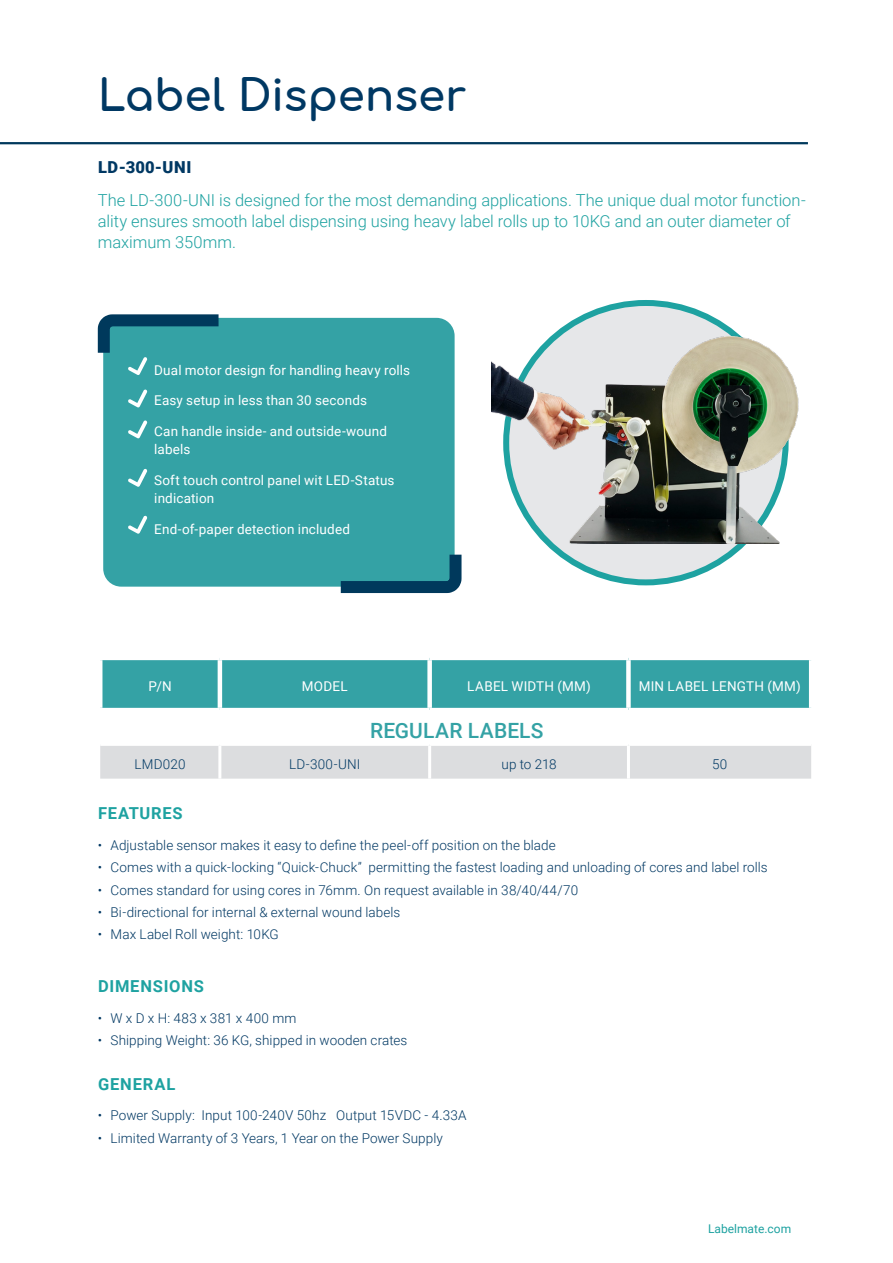
<style>
.page{position:relative;width:893px;height:1263px;background:#fff}
.page>*{position:absolute;margin:0;border:0;box-sizing:border-box;transform-origin:0 0}
.Product_title{font:700 43.5px "Comfortaa";letter-spacing:-.005em;color:#003863}
.Tussen_Titel_Tabel{font:500 21px "Roboto";letter-spacing:.005em;color:#34a2a5}
.Product_intro{font:300 16.5px/21px "Roboto";letter-spacing:-.005em;color:#1ea2a1}
.Optional_subtitle{font:700 16.5px "Roboto";letter-spacing:.045em;color:#1ea2a1}
.Product_subtitle{font:900 16.5px "Roboto";letter-spacing:.035em;color:#003863}
.Broodtekst{font:300 13.5px "Roboto";letter-spacing:.005em;color:#003863}
.Benefits{font:13.5px/18px "Roboto";letter-spacing:.01em;color:#fff}
.Broodtekst-2{font:300 13.5px "Roboto";letter-spacing:.025em;color:#003863}
.t1{font:12px "Roboto";color:#1ea2a1}
</style>
<div class="page">
<hr style="left:0;top:142px;width:808px;height:2px;background:#00395c">
<svg style="left:506px;top:303px;width:280px;height:279px;background:#c9dadc"></svg>
<div style="left:103px;top:318px;width:352px;height:269px;background:#34a2a5;border-radius:18px"></div>
<svg style="left:128px;top:389px;width:19px;height:18px"></svg>
<svg style="left:128px;top:420px;width:19px;height:18px"></svg>
<svg style="left:128px;top:515px;width:19px;height:19px"></svg>
<svg style="left:97px;top:314px;width:128px;height:61px"></svg>
<svg style="left:335px;top:549px;width:127px;height:45px"></svg>
<svg style="left:128px;top:469px;width:19px;height:18px"></svg>
<div style="left:102px;top:660px;width:707px;height:48px;background:#34a2a5"></div>
<div style="left:100px;top:746px;width:711px;height:33px;background:#dcdddf"></div>
<hr style="left:428px;top:746px;width:3px;height:33px;background:#fff">
<hr style="left:627px;top:746px;width:3px;height:33px;background:#fff">
<div style="left:427px;top:660px;width:5px;height:48px;background:#fff"></div>
<div style="left:626px;top:660px;width:5px;height:48px;background:#fff"></div>
<hr style="left:218px;top:660px;width:4px;height:48px;background:#fff">
<hr style="left:218px;top:746px;width:3px;height:33px;background:#fff">
<img style="left:492px;top:333px;width:307px;height:210px">
<p class="Product_title" style="left:98px;top:55px;width:370px">Label Dispenser</p>
<p class="Product_subtitle" style="left:98px;top:155px;width:95px">LD-300-UNI</p>
<p class="Product_intro" style="left:98px;top:189px;width:709px">The LD-300-UNI is designed for the most demanding applications. The unique dual motor function&shy;ality ensures smooth label dispensing using heavy label rolls up to 10KG and an outer diameter of maximum 350mm.</p>
<p class="Benefits" style="left:154px;top:360px;width:258px">Dual motor design for handling heavy rolls</p>
<p class="Benefits" style="left:154px;top:391px;width:214px">Easy setup in less than 30 seconds</p>
<p class="Benefits" style="left:154px;top:422px;width:234px">Can handle inside- and outside-wound labels</p>
<p class="Benefits" style="left:154px;top:470px;width:242px">Soft touch control panel wit LED-Status indication</p>
<p class="Benefits" style="left:154px;top:519px;width:197px">End-of-paper detection included</p>
<p class="Benefits" style="left:148px;top:677px;width:25px">P/N</p>
<p class="Benefits" style="left:302px;top:677px;width:47px">MODEL</p>
<p class="Benefits" style="left:467px;top:677px;width:125px">LABEL WIDTH (MM)</p>
<p class="Benefits" style="left:639px;top:677px;width:163px">MIN LABEL LENGTH (MM)</p>
<p class="Tussen_Titel_Tabel" style="left:370px;top:716px;width:175px">REGULAR LABELS</p>
<p class="Broodtekst" style="left:135px;top:754px;width:53px">LMD020</p>
<p class="Broodtekst" style="left:289px;top:754px;width:73px">LD-300-UNI</p>
<p class="Broodtekst" style="left:502px;top:754px;width:56px">up to 218</p>
<p class="Broodtekst" style="left:712px;top:754px;width:17px">50</p>
<p class="Optional_subtitle" style="left:98px;top:802px;width:86px">FEATURES</p>
<p class="Broodtekst" style="left:98px;top:836px;width:459px">• Adjustable sensor makes it easy to define the peel-off position on the blade</p>
<p class="Broodtekst" style="left:98px;top:858px;width:671px">• Comes with a quick-locking “Quick-Chuck” permitting the fastest loading and unloading of cores and label rolls</p>
<p class="Broodtekst" style="left:98px;top:880px;width:482px">• Comes standard for using cores in 76mm. On request available in 38/40/44/70</p>
<p class="Broodtekst" style="left:98px;top:902px;width:304px">• Bi-directional for internal &amp; external wound labels</p>
<p class="Broodtekst" style="left:98px;top:925px;width:182px">• Max Label Roll weight: 10KG</p>
<p class="Optional_subtitle" style="left:98px;top:975px;width:107px">DIMENSIONS</p>
<p class="Broodtekst-2" style="left:98px;top:1008px;width:200px">• W x D x H: 483 x 381 x 400 mm</p>
<p class="Broodtekst" style="left:98px;top:1031px;width:311px">• Shipping Weight: 36 KG, shipped in wooden crates</p>
<p class="Optional_subtitle" style="left:98px;top:1072px;width:79px">GENERAL</p>
<p class="Broodtekst" style="left:98px;top:1106px;width:370px">• Power Supply: Input 100-240V 50hz Output 15VDC - 4.33A</p>
<p class="Broodtekst" style="left:98px;top:1128px;width:347px">• Limited Warranty of 3 Years, 1 Year on the Power Supply</p>
<p class="t1" style="left:708px;top:1220px;width:85px">Labelmate.com</p>
</div>
